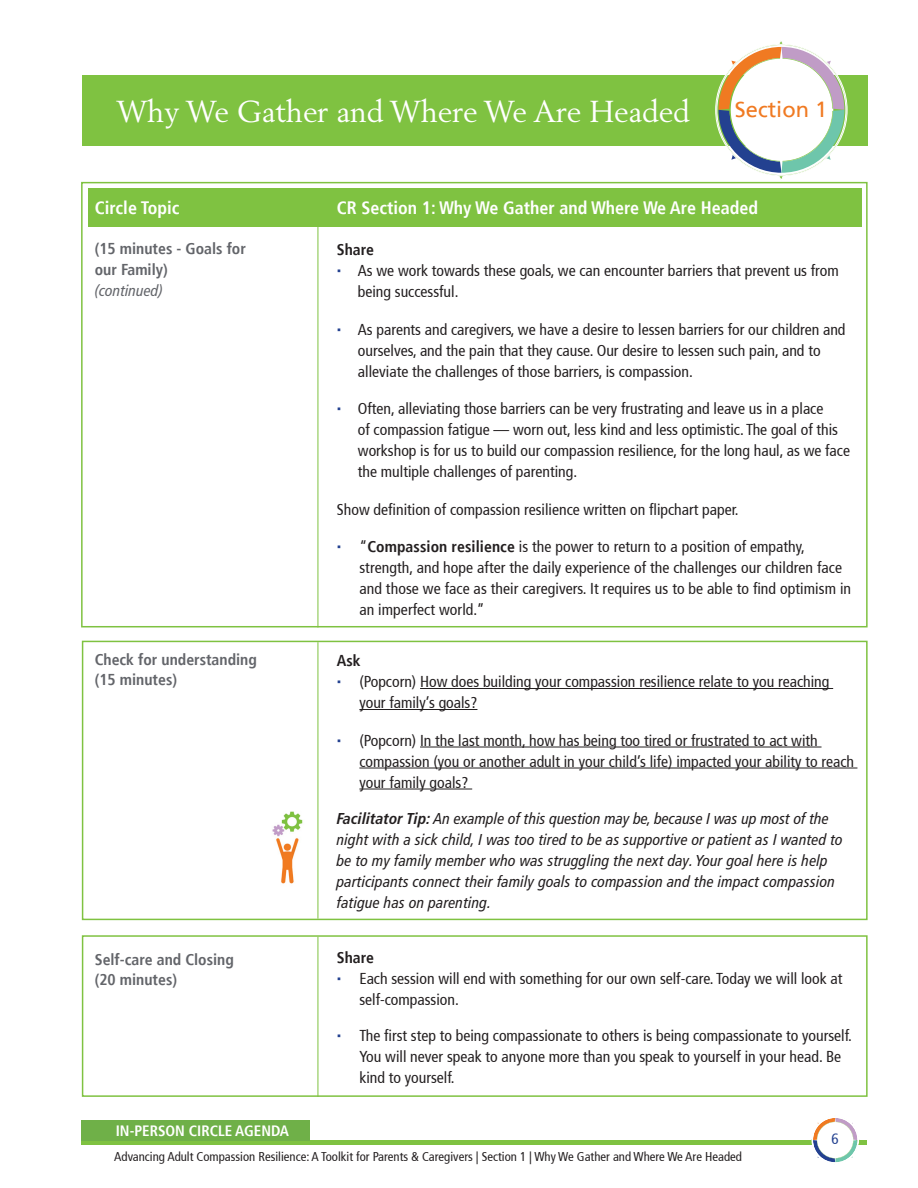
<style>
.page{position:relative;width:918px;height:1188px;background:#fff}
.page>*{position:absolute;margin:0;border:0;box-sizing:border-box;transform-origin:0 0}
.t1{font:30px "Berling";letter-spacing:-.005em;color:#fff}
.t2{font:21.9px "Frutiger";color:#f07a22}
.t3{font:700 condensed 18px "Frutiger";color:#fff}
.t4{font:condensed 15.75px/21px "Frutiger";color:#231f20}
.t5{font:italic condensed 15.75px/21px "Frutiger LT Pro";letter-spacing:.01em;color:#231f20}
.t6{font:700 condensed 15.75px "Frutiger";color:#63656a}
.t7{font:700 condensed 15.75px "Frutiger";color:#231f20}
.t8{font:italic condensed 15.75px "Frutiger LT Pro";color:#63656a}
.t9{font:700 condensed 15px "Frutiger";color:#fff}
.t10{font:condensed 15px "Frutiger";color:#234190}
.t11{font:condensed 12.75px "Frutiger";color:#231f20}
.s1{font-family:"Maurea Jci Lf ML";font-weight:500;font-stretch:normal;color:#234190}
.s2{font-weight:700}
</style>
<div class="page">
<div style="left:82px;top:641px;width:786px;height:279px;border:2px solid #7fc241"></div>
<div style="left:82px;top:75px;width:786px;height:71px;background:#7fc241"></div>
<svg style="left:715px;top:41px;width:133px;height:138px"></svg>
<div style="left:81px;top:182px;width:787px;height:445px;border:2px solid #7fc241"></div>
<hr style="left:318px;top:199px;width:1px;height:428px;background:#7fc241">
<div style="left:88px;top:188px;width:774px;height:38px;background:#7fc241"></div>
<hr style="left:420px;top:688px;width:413px;height:1px;background:#231f20">
<hr style="left:359px;top:709px;width:118px;height:1px;background:#231f20">
<hr style="left:420px;top:747px;width:402px;height:1px;background:#231f20">
<hr style="left:359px;top:768px;width:498px;height:1px;background:#231f20">
<hr style="left:359px;top:789px;width:113px;height:1px;background:#231f20">
<hr style="left:318px;top:642px;width:1px;height:277px;background:#7fc241">
<div style="left:82px;top:935px;width:786px;height:162px;border:2px solid #7fc241"></div>
<hr style="left:318px;top:937px;width:1px;height:160px;background:#7fc241">
<img style="left:272px;top:811px;width:31px;height:73px">
<hr style="left:82px;top:1140px;width:785px;height:4px;background:#7fc241">
<svg style="left:810px;top:1118px;width:50px;height:44px"></svg>
<div style="left:81px;top:1120px;width:229px;height:20px;background:#6fb048"></div>
<p class="t1" style="left:116px;top:93px;width:575px">Why We Gather and Where We Are Headed</p>
<p class="t2" style="left:735px;top:99px;width:94px">Section 1</p>
<p class="t3" style="left:95px;top:200px;width:86px">Circle Topic</p>
<p class="t3" style="left:337px;top:200px;width:423px">CR Section 1: Why We Gather and Where We Are Headed</p>
<p class="t7" style="left:337px;top:243px;width:39px">Share</p>
<p class="t4" style="left:358px;top:262px;width:483px;text-indent:-21px"><span class="s1">•</span> As we work towards these goals, we can encounter barriers that prevent us from being successful.</p>
<p class="t4" style="left:358px;top:320px;width:489px;text-indent:-21px"><span class="s1">•</span> As parents and caregivers, we have a desire to lessen barriers for our children and ourselves, and the pain that they cause. Our desire to lessen such pain, and to alleviate the challenges of those barriers, is compassion.</p>
<p class="t4" style="left:358px;top:400px;width:494px;text-indent:-21px"><span class="s1">•</span> Often, alleviating those barriers can be very frustrating and leave us in a place<br>of compassion fatigue — worn out, less kind and less optimistic. The goal of this workshop is for us to build our compassion resilience, for the long haul, as we face the multiple challenges of parenting.</p>
<p class="t4" style="left:337px;top:500px;width:403px">Show definition of compassion resilience written on flipchart paper.</p>
<p class="t4" style="left:359px;top:538px;width:493px;text-indent:-22px"><span class="s1">•</span> “<span class="s2">Compassion resilience</span> is the power to return to a position of empathy, strength, and hope after the daily experience of the challenges our children face and those we face as their caregivers. It requires us to be able to find optimism in an imperfect world.”</p>
<p class="t7" style="left:337px;top:654px;width:25px">Ask</p>
<p class="t4" style="left:359px;top:673px;width:472px;text-indent:-22px"><span class="s1">•</span> (Popcorn) How does building your compassion resilience relate to you reaching your family’s goals?</p>
<p class="t4" style="left:359px;top:731px;width:496px;text-indent:-22px"><span class="s1">•</span> (Popcorn) In the last month, how has being too tired or frustrated to act with compassion (you or another adult in your child’s life) impacted your ability to reach your family goals?</p>
<p class="t5" style="left:337px;top:808px;width:507px"><span class="s2">Facilitator Tip:</span> An example of this question may be, because I was up most of the night with a sick child, I was too tired to be as supportive or patient as I wanted to be to my family member who was struggling the next day. Your goal here is help participants connect their family goals to compassion and the impact compassion fatigue has on parenting.</p>
<p class="t6" style="left:95px;top:241px;width:153px">(15 minutes - Goals for</p>
<p class="t6" style="left:95px;top:262px;width:74px">our Family)</p>
<p class="t8" style="left:95px;top:281px;width:69px">(continued)</p>
<p class="t6" style="left:95px;top:652px;width:164px">Check for understanding</p>
<p class="t6" style="left:95px;top:673px;width:84px">(15 minutes)</p>
<p class="t6" style="left:95px;top:952px;width:141px">Self-care and Closing</p>
<p class="t6" style="left:95px;top:973px;width:84px">(20 minutes)</p>
<p class="t9" style="left:116px;top:1124px;width:175px">IN-PERSON CIRCLE AGENDA</p>
<p class="t7" style="left:337px;top:951px;width:39px">Share</p>
<p class="t4" style="left:359px;top:970px;width:485px;text-indent:-22px"><span class="s1">•</span> Each session will end with something for our own self-care. Today we will look at self-compassion.</p>
<p class="t4" style="left:359px;top:1027px;width:494px;text-indent:-22px"><span class="s1">•</span> The first step to being compassionate to others is being compassionate to yourself.<br>You will never speak to anyone more than you speak to yourself in your head. Be kind to yourself.</p>
<p class="t10" style="left:832px;top:1132px;width:9px">6</p>
<p class="t11" style="left:114px;top:1151px;width:629px">Advancing Adult Compassion Resilience: A Toolkit for Parents &amp; Caregivers | Section 1 | Why We Gather and Where We Are Headed</p>
</div>
